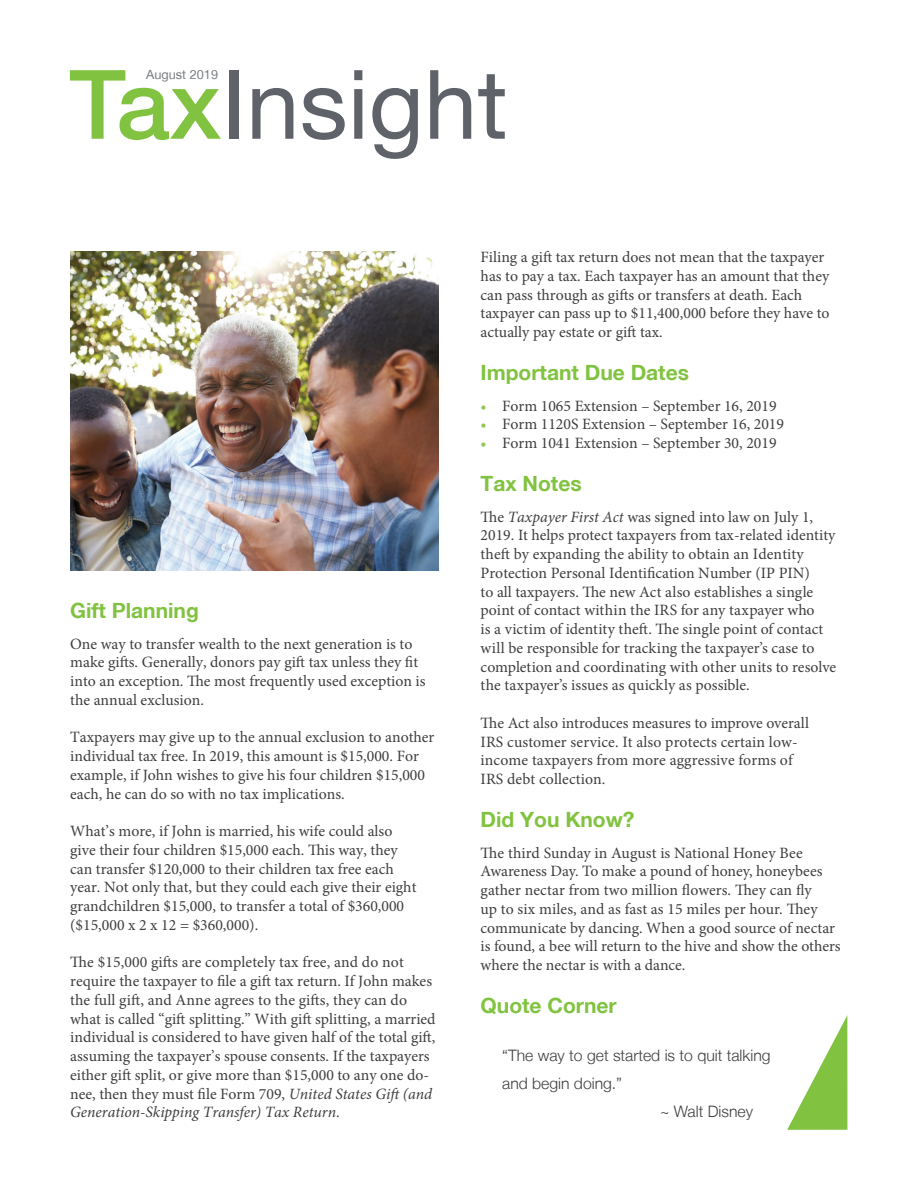
<style>
.page{position:relative;width:918px;height:1188px;background:#fff}
.page>*{position:absolute;margin:0;border:0;box-sizing:border-box;transform-origin:0 0}
.Body{font:96px "Helvetica Neue LT";color:#5f6369}
.t1{font:700 21px "Helvetica Neue LT";color:#81c340}
.t2{font:15.75px/18.8px "Minion Pro";color:#3e3e3f}
.t3{font:300 15.75px/28.2px "Helvetica Neue LT";color:#3e3e3f}
.t4{font:12.75px "Helvetica Neue LT";color:#787c81}
.s1{font-weight:500;color:#81c340}
.s2{font-style:italic}
.s3{color:#8dc850}
</style>
<div class="page">
<img style="left:70px;top:251px;width:368px;height:319px">
<svg style="left:787px;top:1016px;width:60px;height:114px"></svg>
<p class="Body" style="left:69px;top:47px;width:440px"><span class="s1">Tax</span>Insight</p>
<p class="t4" style="left:146px;top:67px;width:74px">August 2019</p>
<p class="t1" style="left:70px;top:598px;width:130px">Gift Planning</p>
<p class="t2" style="left:70px;top:634px;width:357px">One way to transfer wealth to the next generation is to make gifts. Generally, donors pay gift tax unless they fit into an exception. The most frequently used exception is the annual exclusion.</p>
<p class="t2" style="left:70px;top:728px;width:366px">Taxpayers may give up to the annual exclusion to another individual tax free. In 2019, this amount is $15,000. For example, if John wishes to give his four children $15,000 each, he can do so with no tax implications.</p>
<p class="t2" style="left:70px;top:822px;width:348px">What’s more, if John is married, his wife could also give their four children $15,000 each. This way, they can transfer $120,000 to their children tax free each year. Not only that, but they could each give their eight grandchildren $15,000, to transfer a total of $360,000 ($15,000 x 2 x 12 = $360,000).</p>
<p class="t2" style="left:70px;top:953px;width:367px">The $15,000 gifts are completely tax free, and do not require the taxpayer to file a gift tax return. If John makes the full gift, and Anne agrees to the gifts, they can do what is called “gift splitting.” With gift splitting, a married individual is considered to have given half of the total gift, assuming the taxpayer’s spouse consents. If the taxpayers either gift split, or give more than $15,000 to any one do&shy;nee, then they must file Form 709, <span class="s2">United States Gift (and Generation-Skipping Transfer) Tax Return</span>.</p>
<p class="t2" style="left:481px;top:248px;width:351px">Filing a gift tax return does not mean that the taxpayer has to pay a tax. Each taxpayer has an amount that they can pass through as gifts or transfers at death. Each taxpayer can pass up to $11,400,000 before they have to actually pay estate or gift tax.</p>
<p class="t1" style="left:481px;top:359px;width:210px">Important Due Dates</p>
<p class="t2" style="left:481px;top:396px;width:298px"><span class="s3">•</span> Form 1065 Extension – September 16, 2019</p>
<p class="t2" style="left:481px;top:415px;width:305px"><span class="s3">•</span> Form 1120S Extension – September 16, 2019</p>
<p class="t2" style="left:481px;top:434px;width:298px"><span class="s3">•</span> Form 1041 Extension – September 30, 2019</p>
<p class="t1" style="left:481px;top:470px;width:103px">Tax Notes</p>
<p class="t2" style="left:481px;top:507px;width:357px">The <span class="s2">Taxpayer First Act</span> was signed into law on July 1, 2019. It helps protect taxpayers from tax-related identity theft by expanding the ability to obtain an Identity Protection Personal Identification Number (IP PIN)<br>to all taxpayers. The new Act also establishes a single point of contact within the IRS for any taxpayer who<br>is a victim of identity theft. The single point of contact will be responsible for tracking the taxpayer’s case to completion and coordinating with other units to resolve the taxpayer’s issues as quickly as possible.</p>
<p class="t2" style="left:481px;top:714px;width:330px">The Act also introduces measures to improve overall IRS customer service. It also protects certain low&shy;income taxpayers from more aggressive forms of IRS debt collection.</p>
<p class="t1" style="left:481px;top:806px;width:155px">Did You Know?</p>
<p class="t2" style="left:481px;top:843px;width:362px">The third Sunday in August is National Honey Bee Awareness Day. To make a pound of honey, honeybees gather nectar from two million flowers. They can fly<br>up to six miles, and as fast as 15 miles per hour. They communicate by dancing. When a good source of nectar is found, a bee will return to the hive and show the others where the nectar is with a dance.</p>
<p class="t1" style="left:481px;top:992px;width:138px">Quote Corner</p>
<p class="t3" style="left:502px;top:1041px;width:270px">“The way to get started is to quit talking and begin doing.”</p>
<p class="t3" style="left:660px;top:1097px;width:94px">~ Walt Disney</p>
</div>
